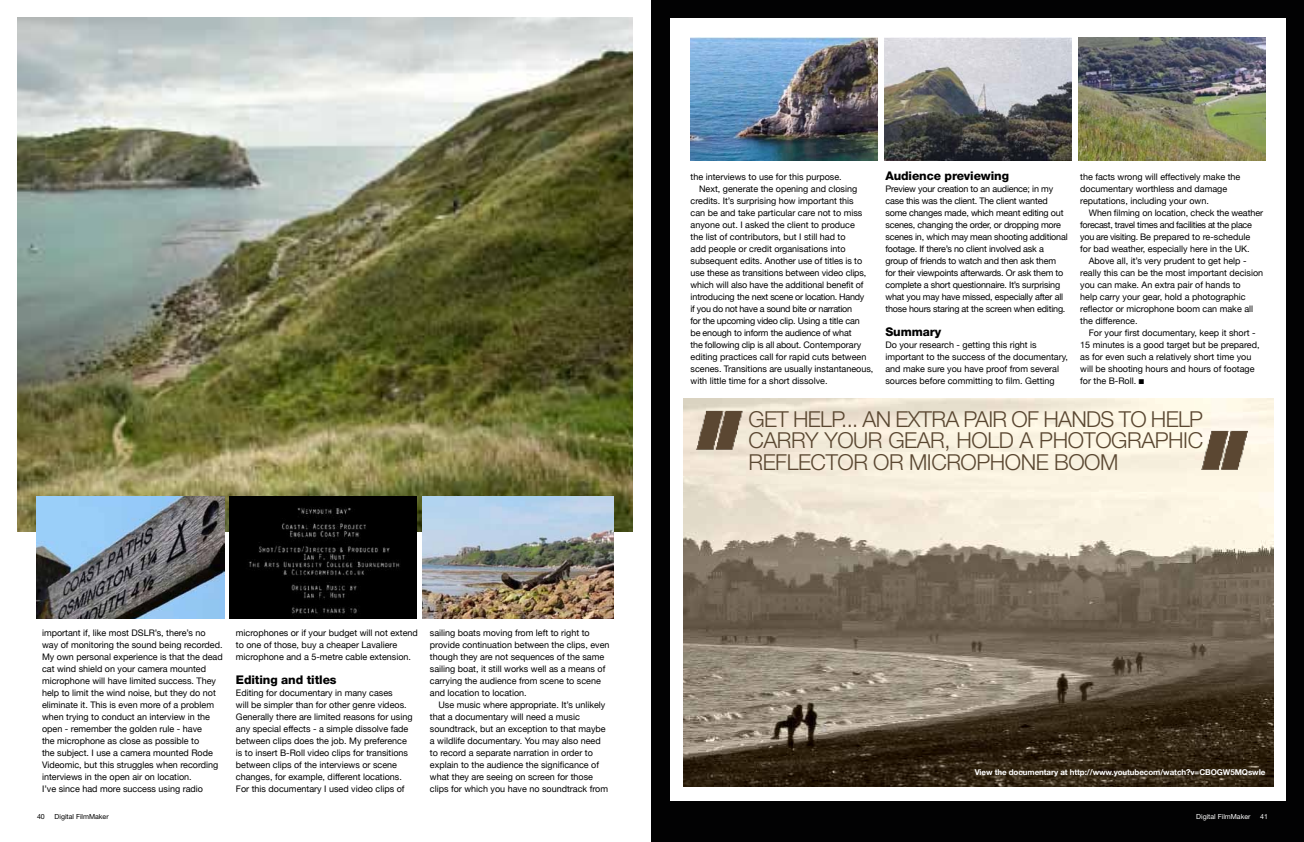
<style>
.page{position:relative;width:1304px;height:842px;background:#fff}
.page>*{position:absolute;margin:0;border:0;box-sizing:border-box;transform-origin:0 0}
.t1{font:300 22px/21.3px "Helvetica Neue LT Pro";letter-spacing:-.02em;color:#5a4731;text-align:justify}
.t2{font:800 12px "Helvetica Neue LT Pro";letter-spacing:-.01em;color:#000}
.t3{font:9px/12px "Helvetica Neue";color:#000}
.t4{font:9px/12px "Helvetica Neue";letter-spacing:-.02em;color:#000}
.t5{font:9px "Helvetica Neue";letter-spacing:-.03em;color:#000}
.t6{font:9px "Helvetica Neue";letter-spacing:-.035em;color:#000}
.t7{font:700 8px "Helvetica Neue";letter-spacing:-.01em;color:#fff}
.t8{font:7px "Helvetica Neue LT Pro";color:#000}
.t9{font:7px "Helvetica Neue LT Pro";color:#fff}
</style>
<div class="page">
<img style="left:18px;top:18px;width:615px;height:513px">
<div style="left:651px;top:0;width:653px;height:842px;background:#020203"></div>
<div style="left:670px;top:18px;width:616px;height:782px;background:#fff"></div>
<img style="left:884px;top:38px;width:187px;height:122px">
<img style="left:230px;top:496px;width:187px;height:122px">
<img style="left:37px;top:496px;width:187px;height:122px">
<img style="left:683px;top:398px;width:591px;height:389px">
<img style="left:423px;top:496px;width:191px;height:122px">
<img style="left:683px;top:403px;width:107px;height:59px">
<img style="left:1183px;top:423px;width:74px;height:58px">
<img style="left:690px;top:38px;width:188px;height:122px">
<img style="left:1078px;top:38px;width:187px;height:122px">
<p class="t3" style="left:690px;top:171px;width:153px">the interviews to use for this purpose.</p>
<p class="t3" style="left:699px;top:183px;width:160px">Next, generate the opening and closing</p>
<p class="t3" style="left:690px;top:195px;width:165px">credits. It’s surprising how important this</p>
<p class="t3" style="left:690px;top:207px;width:173px">can be and take particular care not to miss</p>
<p class="t3" style="left:690px;top:219px;width:166px">anyone out. I asked the client to produce</p>
<p class="t3" style="left:690px;top:231px;width:157px">the list of contributors, but I still had to</p>
<p class="t3" style="left:690px;top:243px;width:157px">add people or credit organisations into</p>
<p class="t3" style="left:690px;top:255px;width:173px">subsequent edits. Another use of titles is to</p>
<p class="t3" style="left:690px;top:267px;width:177px">use these as transitions between video clips,</p>
<p class="t3" style="left:690px;top:279px;width:175px">which will also have the additional benefit of</p>
<p class="t5" style="left:690px;top:291px;width:175px">introducing the next scene or location. Handy</p>
<p class="t5" style="left:690px;top:303px;width:163px">if you do not have a sound bite or narration</p>
<p class="t5" style="left:690px;top:315px;width:171px">for the upcoming video clip. Using a title can</p>
<p class="t4" style="left:690px;top:327px;width:163px">be enough to inform the audience of what</p>
<p class="t4" style="left:690px;top:339px;width:172px">the following clip is all about. Contemporary</p>
<p class="t3" style="left:690px;top:351px;width:177px">editing practices call for rapid cuts between</p>
<p class="t3" style="left:690px;top:363px;width:184px">scenes. Transitions are usually instantaneous,</p>
<p class="t3" style="left:690px;top:375px;width:139px">with little time for a short dissolve.</p>
<h2 class="t2" style="left:885px;top:169px;width:125px">Audience previewing</h2>
<p class="t4" style="left:885px;top:183px;width:184px">Preview your creation to an audience; in my case this was the client. The client wanted some changes made, which meant editing out scenes, changing the order, or dropping more scenes in, which may mean shooting additional footage. If there’s no client involved ask a group of friends to watch and then ask them for their viewpoints afterwards. Or ask them to complete a short questionnaire. It’s surprising what you may have missed, especially after all those hours staring at the screen when editing.</p>
<h2 class="t2" style="left:885px;top:325px;width:57px">Summary</h2>
<p class="t3" style="left:885px;top:339px;width:184px">Do your research - getting this right is important to the success of the documentary, and make sure you have proof from several sources before committing to film. Getting</p>
<p class="t3" style="left:1080px;top:171px;width:162px">the facts wrong will effectively make the documentary worthless and damage reputations, including your own.</p>
<p class="t3" style="left:1089px;top:207px;width:176px">When filming on location, check the weather</p>
<p class="t6" style="left:1080px;top:219px;width:173px">forecast, travel times and facilities at the place</p>
<p class="t3" style="left:1080px;top:231px;width:172px">you are visiting. Be prepared to re-schedule</p>
<p class="t3" style="left:1080px;top:243px;width:171px">for bad weather, especially here in the UK.</p>
<p class="t3" style="left:1089px;top:255px;width:159px">Above all, it’s very prudent to get help -</p>
<p class="t3" style="left:1080px;top:267px;width:184px">really this can be the most important decision</p>
<p class="t3" style="left:1080px;top:279px;width:162px">you can make. An extra pair of hands to</p>
<p class="t3" style="left:1080px;top:291px;width:167px">help carry your gear, hold a photographic</p>
<p class="t3" style="left:1080px;top:303px;width:174px">reflector or microphone boom can make all</p>
<p class="t3" style="left:1080px;top:315px;width:59px">the difference.</p>
<p class="t3" style="left:1089px;top:327px;width:168px">For your first documentary, keep it short -</p>
<p class="t3" style="left:1080px;top:339px;width:181px">15 minutes is a good target but be prepared,</p>
<p class="t3" style="left:1080px;top:351px;width:173px">as for even such a relatively short time you</p>
<p class="t3" style="left:1080px;top:363px;width:176px">will be shooting hours and hours of footage</p>
<p class="t3" style="left:1080px;top:375px;width:65px">for the B-Roll. ■</p>
<p class="t3" style="left:42px;top:627px;width:182px">important if, like most DSLR’s, there’s no way of monitoring the sound being recorded.<br>My own personal experience is that the dead cat wind shield on your camera mounted microphone will have limited success. They help to limit the wind noise, but they do not eliminate it. This is even more of a problem when trying to conduct an interview in the open - remember the golden rule - have<br>the microphone as close as possible to<br>the subject. I use a camera mounted Rode Videomic, but this struggles when recording interviews in the open air on location.<br>I’ve since had more success using radio</p>
<p class="t3" style="left:236px;top:627px;width:183px">microphones or if your budget will not extend to one of those, buy a cheaper Lavaliere microphone and a 5-metre cable extension.</p>
<h2 class="t2" style="left:236px;top:673px;width:102px">Editing and titles</h2>
<p class="t3" style="left:236px;top:687px;width:178px">Editing for documentary in many cases<br>will be simpler than for other genre videos.<br>Generally there are limited reasons for using any special effects - a simple dissolve fade between clips does the job. My preference is to insert B-Roll video clips for transitions between clips of the interviews or scene changes, for example, different locations.<br>For this documentary I used video clips of</p>
<p class="t3" style="left:430px;top:627px;width:181px">sailing boats moving from left to right to provide continuation between the clips, even though they are not sequences of the same sailing boat, it still works well as a means of carrying the audience from scene to scene and location to location.</p>
<p class="t3" style="left:430px;top:699px;width:180px;text-indent:9px">Use music where appropriate. It’s unlikely that a documentary will need a music soundtrack, but an exception to that maybe a wildlife documentary. You may also need to record a separate narration in order to explain to the audience the significance of what they are seeing on screen for those clips for which you have no soundtrack from</p>
<h1 class="t1" style="left:748px;top:408px;width:456px">GET HELP... AN EXTRA PAIR OF HANDS TO HELP CARRY YOUR GEAR, HOLD A PHOTOGRAPHIC REFLECTOR OR MICROPHONE BOOM</h1>
<p class="t7" style="left:975px;top:767px;width:292px">View the documentary at http://www.youtubecom/watch?v=CBOGW5MQswIe</p>
<p class="t8" style="left:37px;top:812px;width:9px">40</p>
<p class="t8" style="left:55px;top:812px;width:56px">Digital FilmMaker</p>
<p class="t9" style="left:1196px;top:812px;width:56px">Digital FilmMaker</p>
<p class="t9" style="left:1260px;top:812px;width:9px">41</p>
</div>
